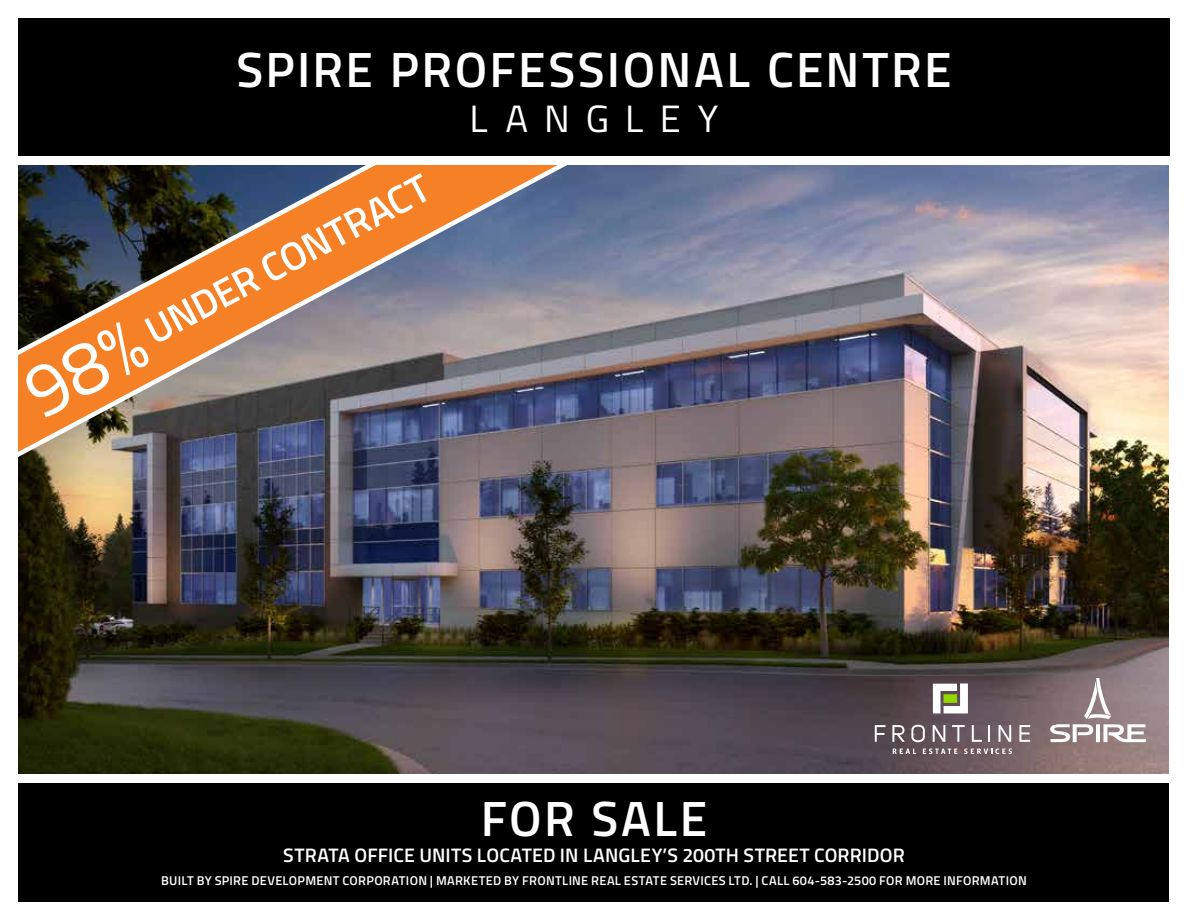
<style>
.page{position:relative;width:1188px;height:918px;background:#fff}
.page>*{position:absolute;margin:0;border:0;box-sizing:border-box;transform-origin:0 0}
.t1{font:600 49.65px "Titillium Web";letter-spacing:.05em;color:#fff}
.t2{font:600 39.6px "Titillium Web";color:#fff}
.t3{font:38.1px "Titillium Web";letter-spacing:.425em;color:#fff}
.t4{font:600 19.5px "Titillium Web";letter-spacing:.005em;color:#fff}
.t5{font:600 12.75px "Titillium Web";letter-spacing:.02em;color:#fff}
.s1{font-weight:400;font-size:74.7px}
</style>
<div class="page">
<img style="left:18px;top:165px;width:1150px;height:609px">
<img style="left:18px;top:165px;width:570px;height:312px">
<svg style="left:875px;top:725px;width:10px;height:17px"></svg>
<svg style="left:892px;top:725px;width:13px;height:17px"></svg>
<svg style="left:911px;top:725px;width:14px;height:17px"></svg>
<svg style="left:933px;top:725px;width:12px;height:17px"></svg>
<svg style="left:952px;top:725px;width:13px;height:17px"></svg>
<svg style="left:972px;top:725px;width:10px;height:17px"></svg>
<svg style="left:988px;top:725px;width:2px;height:17px"></svg>
<svg style="left:999px;top:725px;width:12px;height:17px"></svg>
<svg style="left:1019px;top:725px;width:11px;height:17px"></svg>
<svg style="left:893px;top:749px;width:23px;height:5px"></svg>
<svg style="left:923px;top:748px;width:35px;height:6px"></svg>
<svg style="left:964px;top:748px;width:48px;height:6px"></svg>
<svg style="left:933px;top:684px;width:35px;height:29px"></svg>
<div style="left:943px;top:694px;width:14px;height:9px;background:#95d600"></div>
<div style="left:18px;top:18px;width:1152px;height:140px;background:#000"></div>
<div style="left:18px;top:778px;width:1150px;height:124px;background:#000"></div>
<svg style="left:1050px;top:678px;width:96px;height:64px;background:#a39395"></svg>
<div style="left:0;top:156px;width:1188px;height:8px;background:#fff"></div>
<div style="left:0;top:774px;width:1188px;height:9px;background:#fff"></div>
<h1 class="t1" style="left:236px;top:32px;width:717px">SPIRE PROFESSIONAL CENTRE</h1>
<h3 class="t3" style="left:470px;top:91px;width:250px">LANGLEY</h3>
<h2 class="t2" style="left:15px;top:370px;width:452px;rotate:-28deg"><span class="s1">98%</span> UNDER CONTRACT</h2>
<h1 class="t1" style="left:481px;top:781px;width:228px">FOR SALE</h1>
<h3 class="t4" style="left:283px;top:841px;width:623px">STRATA OFFICE UNITS LOCATED IN LANGLEY’S 200TH STREET CORRIDOR</h3>
<p class="t5" style="left:161px;top:871px;width:867px">BUILT BY SPIRE DEVELOPMENT CORPORATION | MARKETED BY FRONTLINE REAL ESTATE SERVICES LTD. | CALL 604-583-2500 FOR MORE INFORMATION</p>
</div>
